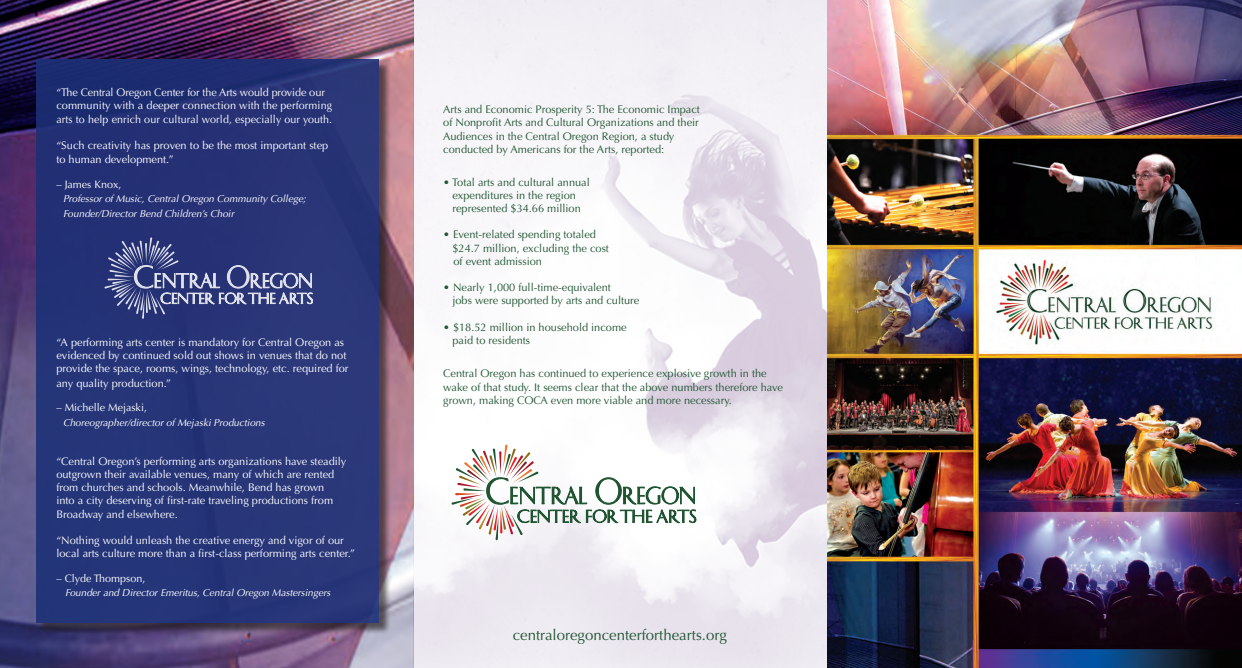
<style>
.page{position:relative;width:1242px;height:668px;background:#fff}
.page>*{position:absolute;margin:0;border:0;box-sizing:border-box;transform-origin:0 0}
.t1{font:15px "Optima";color:#205532}
.t2{font:11px/13.2px "Optima";color:#fff}
.t3{font:11px/13.2px "Optima";color:#205532}
.t4{font:10.8px "Optima";color:#fff}
.t5{font:italic 10px/14.4px "Optima";color:#fff}
</style>
<div class="page">
<img style="left:413px;top:0;width:829px;height:667px">
<img style="left:0;top:0;width:413px;height:667px">
<div style="left:38px;top:60px;width:353px;height:574px;background:#231f20;opacity:.75"></div>
<div style="left:36px;top:59px;width:343px;height:563px;background:#263578"></div>
<svg style="left:104px;top:237px;width:209px;height:82px"></svg>
<svg style="left:451px;top:444px;width:245px;height:96px"></svg>
<p class="t2" style="left:56px;top:86px;width:277px">“The Central Oregon Center for the Arts would provide our community with a deeper connection with the performing arts to help enrich our cultural world, especially our youth.</p>
<p class="t2" style="left:56px;top:138px;width:273px;line-height:14.4px">“Such creativity has proven to be the most important step to human development.”</p>
<p class="t4" style="left:56px;top:178px;width:66px">– James Knox,</p>
<p class="t5" style="left:63px;top:192px;width:244px">Professor of Music, Central Oregon Community College;<br>Founder/Director Bend Children’s Choir</p>
<p class="t2" style="left:56px;top:335px;width:294px">“A performing arts center is mandatory for Central Oregon as evidenced by continued sold out shows in venues that do not provide the space, rooms, wings, technology, etc. required for</p>
<p class="t2" style="left:56px;top:376px;width:116px">any quality production.”</p>
<p class="t4" style="left:56px;top:401px;width:92px">– Michelle Mejaski,</p>
<p class="t5" style="left:63px;top:415px;width:203px">Choreographer/director of Mejaski Productions</p>
<p class="t2" style="left:56px;top:454px;width:291px">“Central Oregon’s performing arts organizations have steadily outgrown their available venues, many of which are rented from churches and schools. Meanwhile, Bend has grown<br>into a city deserving of first-rate traveling productions from Broadway and elsewhere.</p>
<p class="t2" style="left:56px;top:533px;width:300px">“Nothing would unleash the creative energy and vigor of our local arts culture more than a first-class performing arts center.”</p>
<p class="t4" style="left:56px;top:571px;width:90px">– Clyde Thompson,</p>
<p class="t5" style="left:65px;top:585px;width:267px">Founder and Director Emeritus, Central Oregon Mastersingers</p>
<p class="t3" style="left:443px;top:103px;width:258px">Arts and Economic Prosperity 5: The Economic Impact of Nonprofit Arts and Cultural Organizations and their Audiences in the Central Oregon Region, a study conducted by Americans for the Arts, reported:</p>
<p class="t3" style="left:443px;top:175px;width:148px">• Total arts and cultural annual</p>
<p class="t3" style="left:452px;top:188px;width:125px">expenditures in the region</p>
<p class="t3" style="left:452px;top:202px;width:130px">represented $34.66 million</p>
<p class="t3" style="left:443px;top:228px;width:154px">• Event-related spending totaled</p>
<p class="t3" style="left:452px;top:241px;width:158px">$24.7 million, excluding the cost</p>
<p class="t3" style="left:453px;top:254px;width:90px">of event admission</p>
<p class="t3" style="left:443px;top:281px;width:169px">• Nearly 1,000 full-time-equivalent</p>
<p class="t3" style="left:452px;top:294px;width:188px">jobs were supported by arts and culture</p>
<p class="t3" style="left:443px;top:320px;width:185px">• $18.52 million in household income</p>
<p class="t3" style="left:452px;top:334px;width:79px">paid to residents</p>
<p class="t3" style="left:443px;top:367px;width:341px">Central Oregon has continued to experience explosive growth in the wake of that study. It seems clear that the above numbers therefore have grown, making COCA even more viable and more necessary.</p>
<p class="t1" style="left:513px;top:625px;width:216px">centraloregoncenterforthearts.org</p>
</div>
